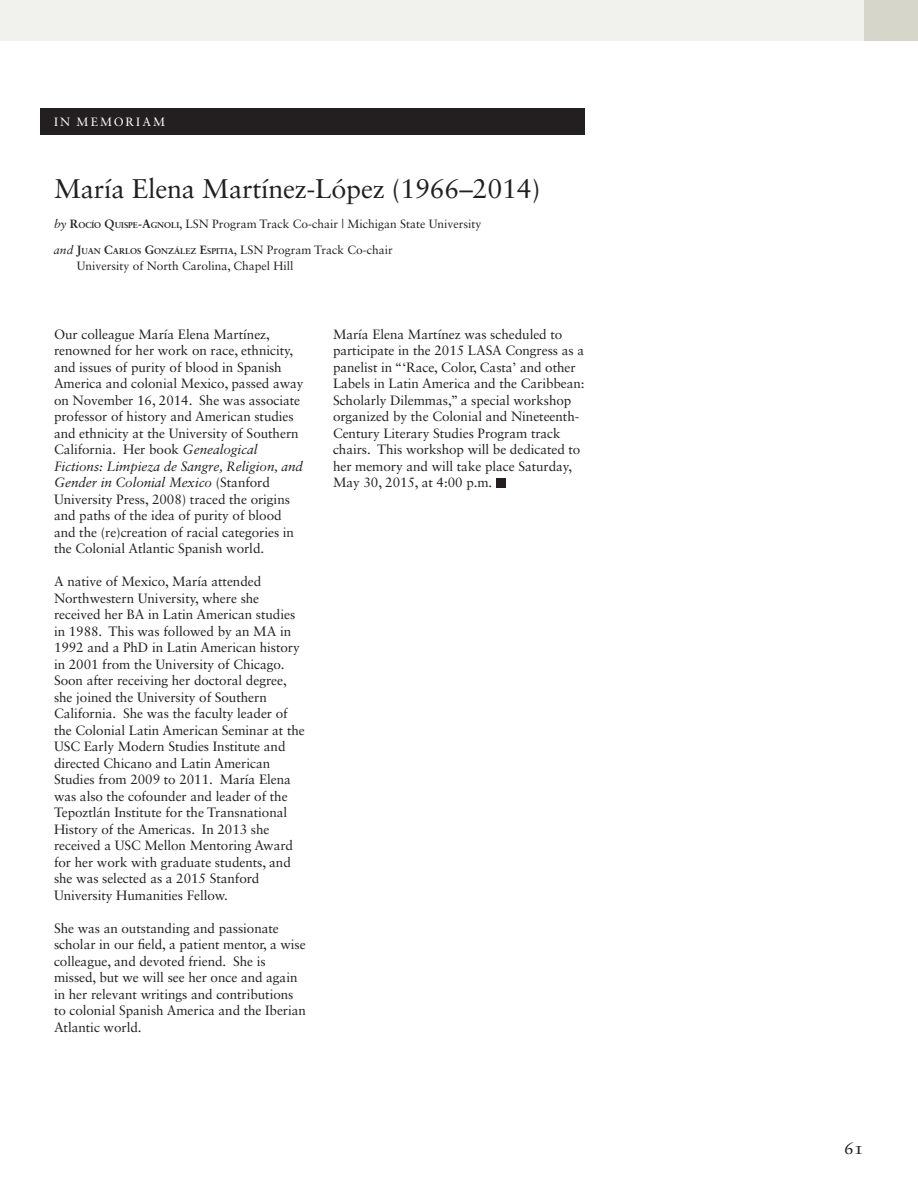
<style>
.page{position:relative;width:918px;height:1188px;background:#fff}
.page>*{position:absolute;margin:0;border:0;box-sizing:border-box;transform-origin:0 0}
.t1{font:27px "Sabon LT Std";letter-spacing:-.01em;color:#231f20}
.t2{font:18px "Sabon Roman Os F";color:#231f20}
.t3{font:13.5px/16.5px "Sabon LT Std";letter-spacing:-.005em;color:#231f20}
.t4{font:12px/25.5px "Sabon LT Std";color:#231f20}
.t5{font:12px "Sabon";letter-spacing:.18em;color:#fff}
.s1{font-style:italic}
.s2{font-family:"Sabon";font-weight:700}
.s3{font-family:"Sabon";font-weight:700;font-size:8.4px}
</style>
<div class="page">
<div style="left:496px;top:478px;width:9px;height:10px;background:#231f20"></div>
<div style="left:40px;top:108px;width:545px;height:27px;background:#231f20"></div>
<div style="left:0;top:0;width:864px;height:40px;background:#f1f2ed"></div>
<div style="left:864px;top:0;width:54px;height:40px;background:#d7d6cb"></div>
<p class="t5" style="left:54px;top:115px;width:113px">IN MEMORIAM</p>
<h1 class="t1" style="left:54px;top:173px;width:488px">María Elena Martínez-López (1966–2014)</h1>
<p class="t4" style="left:54px;top:211px;width:429px"><span class="s1">by</span> <span class="s2">R</span><span class="s3">OCÍO</span> <span class="s2">Q</span><span class="s3">UISPE</span><span class="s2">-A</span><span class="s3">GNOLI</span>, LSN Program Track Co-chair | Michigan State University <span class="s1">and</span> <span class="s2">J</span><span class="s3">UAN</span> <span class="s2">C</span><span class="s3">ARLOS</span> <span class="s2">G</span><span class="s3">ONZÁLEZ</span> <span class="s2">E</span><span class="s3">SPITIA</span>, LSN Program Track Co-chair</p>
<p class="t4" style="left:77px;top:253px;width:218px">University of North Carolina, Chapel Hill</p>
<p class="t3" style="left:54px;top:326px;width:251px">Our colleague María Elena Martínez, renowned for her work on race, ethnicity, and issues of purity of blood in Spanish America and colonial Mexico, passed away on November 16, 2014. She was associate professor of history and American studies and ethnicity at the University of Southern California. Her book <span class="s1">Genealogical Fictions: Limpieza de Sangre, Religion, and Gender in Colonial Mexico</span> (Stanford University Press, 2008) traced the origins and paths of the idea of purity of blood and the (re)creation of racial categories in the Colonial Atlantic Spanish world.</p>
<p class="t3" style="left:54px;top:573px;width:252px">A native of Mexico, María attended Northwestern University, where she received her BA in Latin American studies in 1988. This was followed by an MA in 1992 and a PhD in Latin American history in 2001 from the University of Chicago.<br>Soon after receiving her doctoral degree, she joined the University of Southern California. She was the faculty leader of the Colonial Latin American Seminar at the USC Early Modern Studies Institute and directed Chicano and Latin American Studies from 2009 to 2011. María Elena was also the cofounder and leader of the Tepoztlán Institute for the Transnational History of the Americas. In 2013 she received a USC Mellon Mentoring Award for her work with graduate students, and she was selected as a 2015 Stanford University Humanities Fellow.</p>
<p class="t3" style="left:54px;top:920px;width:254px">She was an outstanding and passionate scholar in our field, a patient mentor, a wise colleague, and devoted friend. She is missed, but we will see her once and again in her relevant writings and contributions to colonial Spanish America and the Iberian Atlantic world.</p>
<p class="t3" style="left:333px;top:326px;width:253px">María Elena Martínez was scheduled to participate in the 2015 LASA Congress as a panelist in “‘Race, Color, Casta’ and other Labels in Latin America and the Caribbean:<br>Scholarly Dilemmas,” a special workshop organized by the Colonial and Nineteenth-Century Literary Studies Program track chairs. This workshop will be dedicated to her memory and will take place Saturday, May 30, 2015, at 4:00 p.m.</p>
<h2 class="t2" style="left:844px;top:1137px;width:22px">61</h2>
</div>
